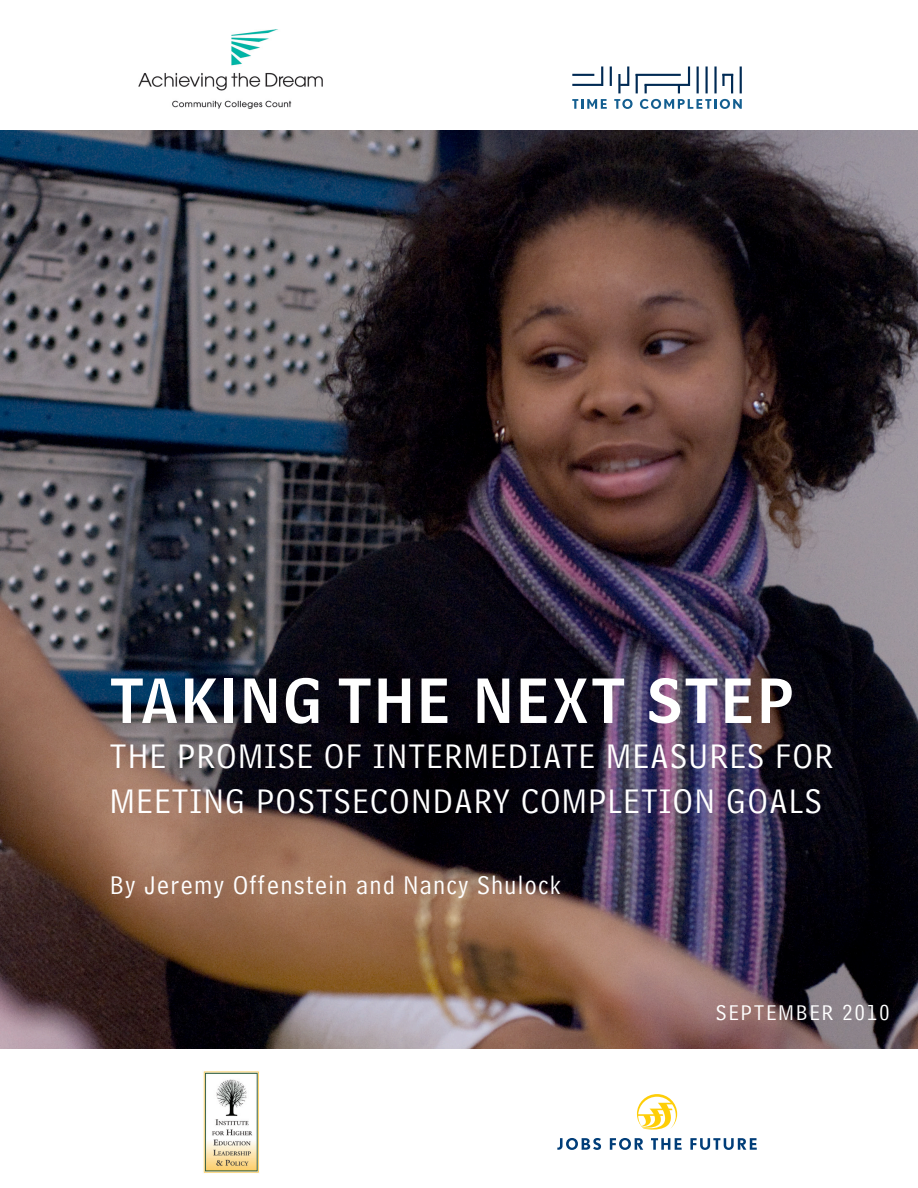
<style>
.page{position:relative;width:918px;height:1188px;background:#fff}
.page>*{position:absolute;margin:0;border:0;box-sizing:border-box;transform-origin:0 0}
.t1{font:60px "Bell Centennial Name And Number";letter-spacing:.05em;color:#fff}
.t2{font:36px/45px "Bell Centennial Address";letter-spacing:.05em;color:#fff}
.t3{font:27px "Bell Centennial Address";letter-spacing:.05em;color:#fff}
.t4{font:22.5px "Bell Centennial Address";letter-spacing:.1em;color:#fff}
</style>
<div class="page">
<img style="left:0;top:130px;width:918px;height:918px">
<svg style="left:557px;top:1138px;width:44px;height:12px"></svg>
<svg style="left:610px;top:1138px;width:33px;height:12px"></svg>
<svg style="left:651px;top:1138px;width:31px;height:12px"></svg>
<svg style="left:690px;top:1138px;width:67px;height:12px"></svg>
<svg style="left:637px;top:1094px;width:40px;height:36px"></svg>
<img style="left:139px;top:30px;width:184px;height:79px">
<svg style="left:572px;top:99px;width:35px;height:10px"></svg>
<svg style="left:614px;top:99px;width:19px;height:10px"></svg>
<svg style="left:640px;top:99px;width:102px;height:10px"></svg>
<hr style="left:572px;top:74px;width:22px;height:2px;background:#002a54">
<hr style="left:572px;top:84px;width:31px;height:2px;background:#002a54">
<svg style="left:601px;top:67px;width:2px;height:17px"></svg>
<svg style="left:610px;top:67px;width:2px;height:19px"></svg>
<hr style="left:618px;top:74px;width:3px;height:19px;background:#002a54">
<svg style="left:620px;top:67px;width:9px;height:19px"></svg>
<svg style="left:688px;top:67px;width:2px;height:17px"></svg>
<hr style="left:697px;top:67px;width:2px;height:26px;background:#002a54">
<hr style="left:706px;top:67px;width:2px;height:26px;background:#002a54">
<hr style="left:714px;top:67px;width:3px;height:26px;background:#002a54">
<hr style="left:740px;top:67px;width:2px;height:26px;background:#002a54">
<svg style="left:722px;top:74px;width:11px;height:19px"></svg>
<svg style="left:678px;top:86px;width:2px;height:7px"></svg>
<svg style="left:636px;top:76px;width:2px;height:17px"></svg>
<svg style="left:645px;top:86px;width:2px;height:7px"></svg>
<hr style="left:636px;top:74px;width:45px;height:2px;background:#002a54">
<hr style="left:645px;top:84px;width:45px;height:2px;background:#002a54">
<img style="left:203px;top:1071px;width:56px;height:102px">
<h1 class="t1" style="left:110px;top:663px;width:685px">TAKING THE NEXT STEP</h1>
<p class="t2" style="left:110px;top:734px;width:724px">THE PROMISE OF INTERMEDIATE MEASURES FOR<br>MEETING POSTSECONDARY COMPLETION GOALS</p>
<p class="t3" style="left:110px;top:869px;width:452px">By Jeremy Offenstein and Nancy Shulock</p>
<p class="t4" style="left:716px;top:1000px;width:175px">SEPTEMBER 2010</p>
</div>
